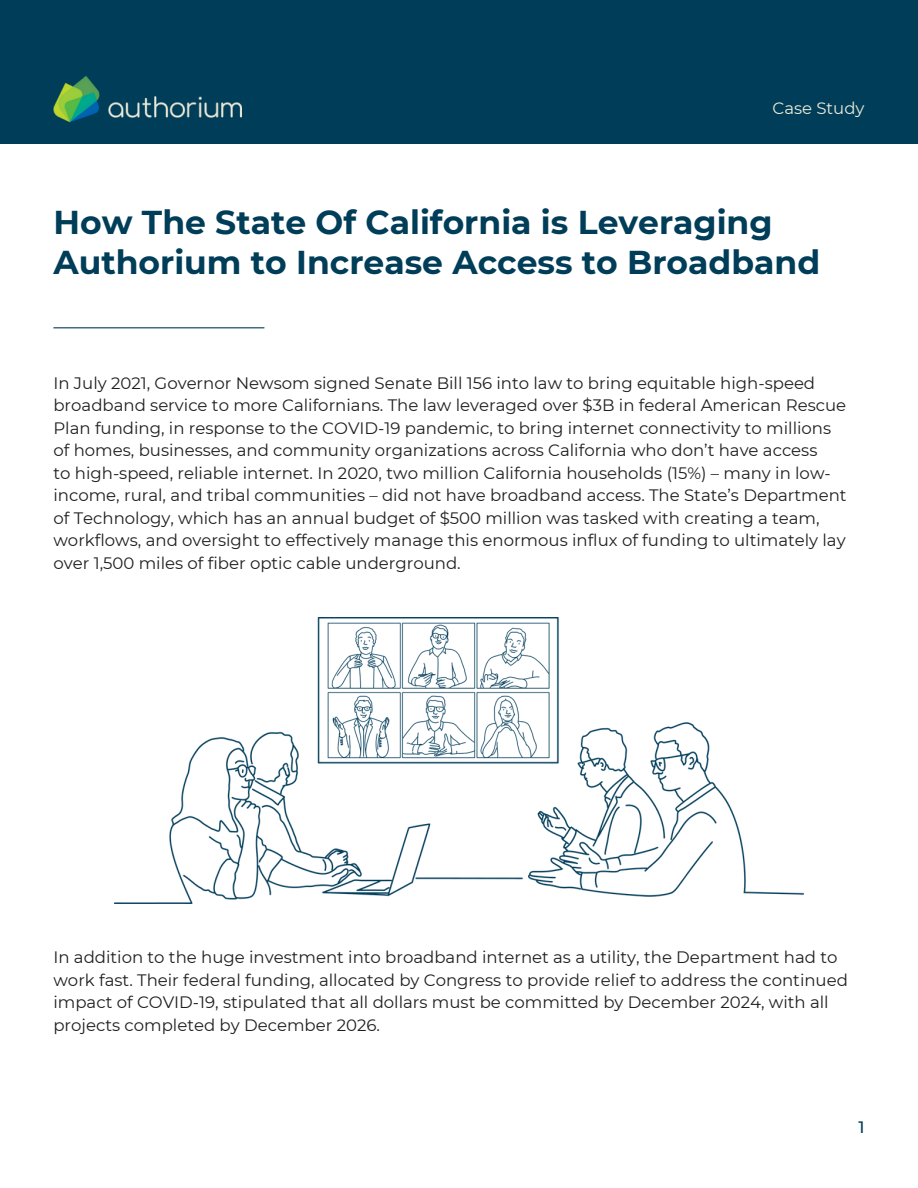
<style>
.page{position:relative;width:918px;height:1188px;background:#fff}
.page>*{position:absolute;margin:0;border:0;box-sizing:border-box;transform-origin:0 0}
.t1{font:700 33px/39.3px "Montserrat";color:#003d58}
.t2{font:16.5px/22.5px "Montserrat";color:#1e1f21}
.t3{font:16.5px "Montserrat";color:#eceadb}
.t4{font:500 16.5px "Montserrat";color:#003d58}
</style>
<div class="page">
<hr style="left:53px;top:327px;width:211px;height:1px;background:#003d58">
<div style="left:0;top:0;width:918px;height:143px;background:#003d58"></div>
<img style="left:53px;top:76px;width:188px;height:46px">
<img style="left:115px;top:618px;width:688px;height:285px">
<p class="t3" style="left:773px;top:98px;width:93px">Case Study</p>
<p class="t1" style="left:53px;top:203px;width:768px">How The State Of California is Leveraging<br>Authorium to Increase Access to Broadband</p>
<h1 class="t2" style="left:53px;top:371px;width:794px">In July 2021, Governor Newsom signed Senate Bill 156 into law to bring equitable high-speed broadband service to more Californians. The law leveraged over $3B in federal American Rescue<br>Plan funding, in response to the COVID-19 pandemic, to bring internet connectivity to millions</h1>
<p class="t2" style="left:53px;top:439px;width:766px">of homes, businesses, and community organizations across California who don’t have access</p>
<p class="t2" style="left:53px;top:461px;width:795px">to high-speed, reliable internet. In 2020, two million California households (15%) – many in low&shy;income, rural, and tribal communities – did not have broadband access. The State’s Department of Technology, which has an annual budget of $500 million was tasked with creating a team, workflows, and oversight to effectively manage this enormous influx of funding to ultimately lay over 1,500 miles of fiber optic cable underground.</p>
<p class="t2" style="left:53px;top:946px;width:796px">In addition to the huge investment into broadband internet as a utility, the Department had to work fast. Their federal funding, allocated by Congress to provide relief to address the continued impact of COVID-19, stipulated that all dollars must be committed by December 2024, with all projects completed by December 2026.</p>
<p class="t4" style="left:858px;top:1117px;width:8px">1</p>
</div>
